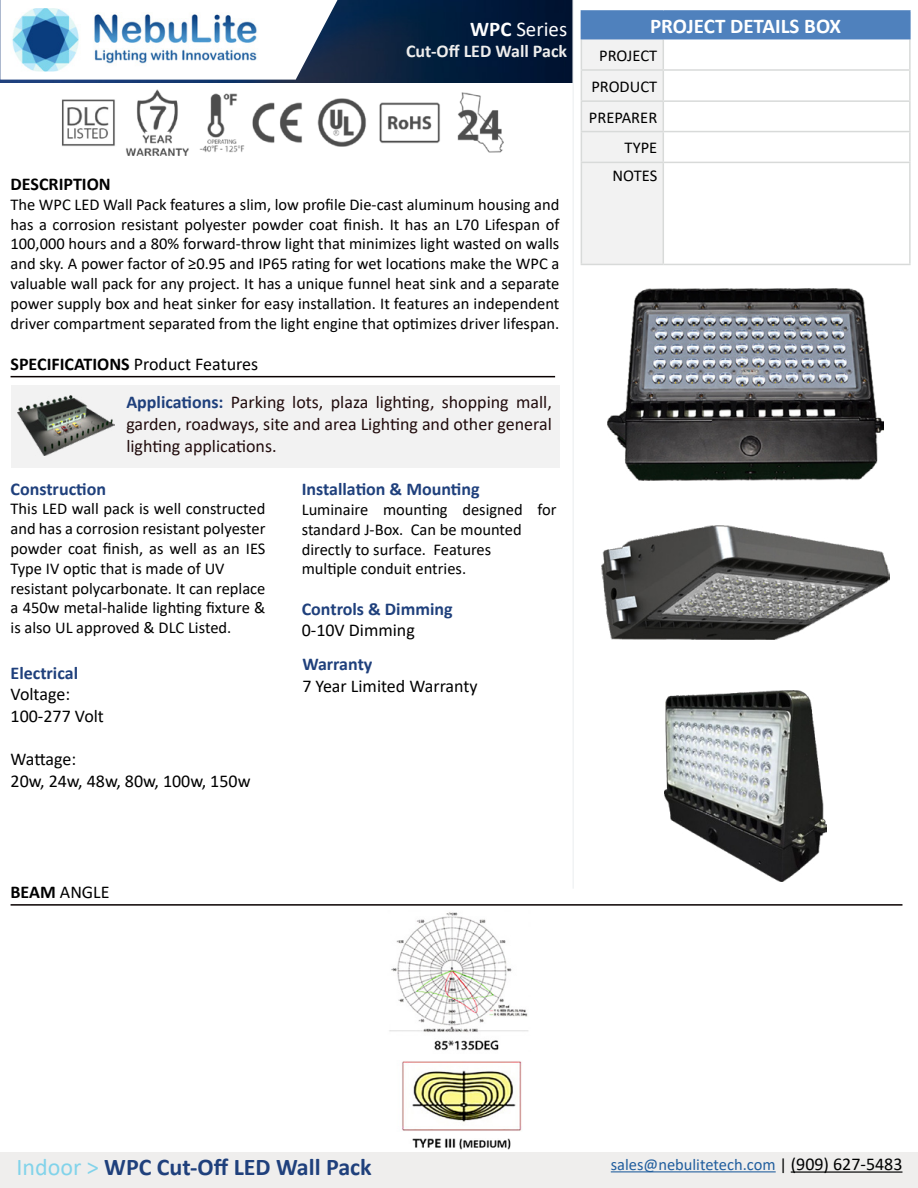
<style>
.page{position:relative;width:918px;height:1188px;background:#fff}
.page>*{position:absolute;margin:0;border:0;box-sizing:border-box;transform-origin:0 0}
.t1{font:700 24px "Calibri";color:#1f407c}
.t2{font:700 21px "Calibri";color:#fff}
.t3{font:21px "Calibri";color:#fff}
.t4{font:18px/21.6px "Calibri";color:#210c0d;text-align:justify}
.t5{font:18px/21.6px "Calibri";color:#000}
.t6{font:700 18px "Calibri";color:#1f407c}
.t7{font:700 18px "Calibri";color:#efeeed}
.t8{font:700 18px "Calibri";color:#000}
.t9{font:16.5px/19.8px "Calibri";color:#000}
.t10{font:16.5px "Calibri";color:#215e9e}
.s1{font-weight:700}
.s2{font-weight:700;color:#1f407c}
.s3{font-weight:400;color:#82d3ea}
.s4{color:#000101}
.s5{font-size:18px;color:#000101}
</style>
<div class="page">
<div style="left:0;top:1152px;width:918px;height:36px;background:#efeeed"></div>
<hr style="left:611px;top:1171px;width:165px;height:1px;background:#215e9e">
<hr style="left:791px;top:1171px;width:111px;height:2px;background:#000101">
<img style="left:0;top:0;width:572px;height:83px">
<hr style="left:572px;top:0;width:2px;height:889px;background:#f1f3f4">
<svg style="left:0;top:0;width:338px;height:80px"></svg>
<img style="left:12px;top:9px;width:245px;height:61px">
<img style="left:62px;top:89px;width:442px;height:67px">
<img style="left:664px;top:690px;width:163px;height:192px">
<img style="left:602px;top:526px;width:288px;height:113px">
<img style="left:608px;top:288px;width:275px;height:192px">
<div style="left:581px;top:11px;width:329px;height:28px;background:#4f81bd"></div>
<hr style="left:909px;top:39px;width:2px;height:30px;background:#d8dad9">
<hr style="left:909px;top:71px;width:2px;height:29px;background:#d8dad9">
<hr style="left:909px;top:102px;width:2px;height:29px;background:#d8dad9">
<hr style="left:909px;top:132px;width:2px;height:30px;background:#d8dad9">
<hr style="left:909px;top:163px;width:2px;height:101px;background:#d8dad9">
<hr style="left:581px;top:264px;width:82px;height:1px;background:#d8dad9">
<hr style="left:663px;top:69px;width:248px;height:2px;background:#d8dad9">
<hr style="left:663px;top:100px;width:248px;height:2px;background:#d8dad9">
<hr style="left:663px;top:131px;width:248px;height:1px;background:#d8dad9">
<hr style="left:663px;top:162px;width:248px;height:1px;background:#d8dad9">
<hr style="left:663px;top:264px;width:248px;height:1px;background:#d8dad9">
<hr style="left:581px;top:10px;width:82px;height:2px;background:#4f81be">
<svg style="left:581px;top:39px;width:83px;height:225px"></svg>
<hr style="left:663px;top:10px;width:248px;height:2px;background:#4f81be">
<hr style="left:909px;top:12px;width:2px;height:26px;background:#4f81be">
<hr style="left:663px;top:38px;width:248px;height:1px;background:#4f81be">
<div style="left:11px;top:386px;width:548px;height:82px;background:#f2f2f2"></div>
<img style="left:17px;top:396px;width:98px;height:59px">
<hr style="left:11px;top:376px;width:544px;height:1px;background:#090000">
<hr style="left:11px;top:904px;width:891px;height:2px;background:#090000">
<img style="left:389px;top:912px;width:139px;height:237px">
<p class="t3" style="left:470px;top:14px;width:98px"><span class="s1">WPC</span> Series</p>
<p class="t7" style="left:406px;top:38px;width:163px">Cut-Off LED Wall Pack</p>
<p class="t8" style="left:11px;top:171px;width:102px">DESCRIPTION</p>
<p class="t9" style="left:11px;top:194px;width:550px;text-align:justify">The WPC LED Wall Pack features a slim, low profile Die-cast aluminum housing and has a corrosion resistant polyester powder coat finish. It has an L70 Lifespan of 100,000 hours and a 80% forward-throw light that minimizes light wasted on walls and sky. A power factor of ≥0.95 and IP65 rating for wet locations make the WPC a valuable wall pack for any project. It has a unique funnel heat sink and a separate power supply box and heat sinker for easy installation. It features an independent driver compartment separated from the light engine that optimizes driver lifespan.</p>
<p class="t5" style="left:11px;top:353px;width:249px"><span class="s1">SPECIFICATIONS</span> Product Features</p>
<p class="t4" style="left:126px;top:391px;width:427px"><span class="s2">Applications:</span> Parking lots, plaza lighting, shopping mall, garden, roadways, site and area Lighting and other general lighting applications.</p>
<p class="t6" style="left:11px;top:476px;width:97px">Construction</p>
<p class="t9" style="left:11px;top:499px;width:256px">This LED wall pack is well constructed and has a corrosion resistant polyester powder coat finish, as well as an IES Type IV optic that is made of UV resistant polycarbonate. It can replace a 450w metal-halide lighting fixture &amp; is also UL approved &amp; DLC Listed.</p>
<p class="t6" style="left:11px;top:660px;width:69px">Electrical</p>
<p class="t5" style="left:11px;top:683px;width:95px">Voltage:<br>100-277 Volt</p>
<p class="t5" style="left:11px;top:748px;width:242px">Wattage:<br>20w, 24w, 48w, 80w, 100w, 150w</p>
<p class="t6" style="left:302px;top:476px;width:179px">Installation &amp; Mounting</p>
<p class="t9" style="left:302px;top:499px;width:256px">Luminaire mounting designed for standard J-Box. Can be mounted directly to surface. Features<br>multiple conduit entries.</p>
<p class="t6" style="left:302px;top:596px;width:152px">Controls &amp; Dimming</p>
<p class="t5" style="left:302px;top:619px;width:115px">0-10V Dimming</p>
<p class="t6" style="left:302px;top:651px;width:72px">Warranty</p>
<p class="t5" style="left:302px;top:675px;width:177px">7 Year Limited Warranty</p>
<p class="t2" style="left:650px;top:11px;width:192px">PROJECT DETAILS BOX</p>
<p class="t9" style="left:589px;top:39px;width:70px;line-height:30.9px;text-align:right">PROJECT<br>PRODUCT<br>PREPARER<br>TYPE</p>
<p class="t9" style="left:613px;top:165px;width:46px">NOTES</p>
<p class="t5" style="left:11px;top:881px;width:101px"><span class="s1">BEAM</span> ANGLE</p>
<h1 class="t1" style="left:17px;top:1150px;width:357px"><span class="s3">Indoor &gt;</span> WPC Cut-Off LED Wall Pack</h1>
<p class="t10" style="left:611px;top:1153px;width:293px">sales@nebulitetech.com <span class="s4">|</span> <span class="s5">(909) 627-5483</span></p>
</div>
